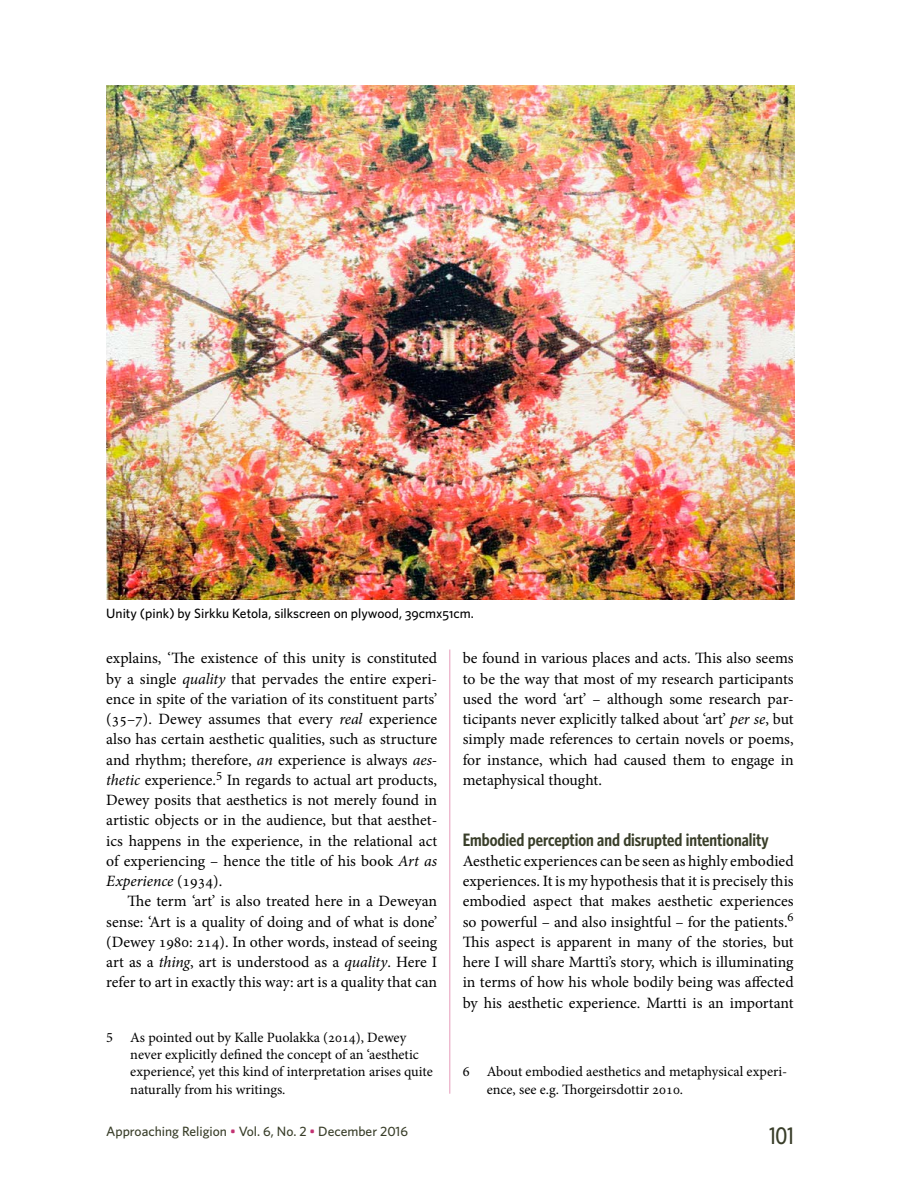
<style>
.page{position:relative;width:900px;height:1200px;background:#fff}
.page>*{position:absolute;margin:0;border:0;box-sizing:border-box;transform-origin:0 0}
.t1{font:500 24px "Whitney Condensed";color:#393e29}
.t2{font:600 18px "Whitney Condensed";color:#393e29}
.t3{font:15.75px/20.2px "Minion Pro";color:#000;text-align:justify}
.t4{font:14.25px/17.2px "Minion Pro";color:#000}
.t5{font:500 13.5px "Whitney";color:#000}
.t6{font:500 13.5px "Whitney";color:#393e29}
.s1{font-family:"Whitney Medium SC";font-weight:400}
.s2{font-style:italic}
.s3{color:#c23272}
</style>
<div class="page">
<hr style="left:450px;top:650px;width:1px;height:444px;background:#e69cba">
<img style="left:106px;top:85px;width:688px;height:515px">
<p class="t5" style="left:106px;top:605px;width:369px">Unity (pink) by Sirkku Ketola, silkscreen on plywood, <span class="s1">39</span>cmx<span class="s1">51</span>cm.</p>
<p class="t3" style="left:106px;top:648px;width:332px">explains, ‘The existence of this unity is constituted by a single <span class="s2">quality</span> that pervades the entire experi&shy;ence in spite of the variation of its constituent parts’ (35–7). Dewey assumes that every <span class="s2">real</span> experience also has certain aesthetic qualities, such as structure and rhythm; therefore, <span class="s2">an</span> experience is always <span class="s2">aes&shy;thetic</span> experience.<sup>5</sup> In regards to actual art products, Dewey posits that aesthetics is not merely found in artistic objects or in the audience, but that aesthet&shy;ics happens in the experience, in the relational act of experiencing – hence the title of his book <span class="s2">Art as Experience</span> (1934).</p>
<p class="t3" style="left:106px;top:891px;width:332px;text-indent:21px">The term ‘art’ is also treated here in a Deweyan sense: ‘Art is a quality of doing and of what is done’ (Dewey 1980: 214). In other words, instead of seeing art as a <span class="s2">thing</span>, art is understood as a <span class="s2">quality</span>. Here I refer to art in exactly this way: art is a quality that can</p>
<p class="t4" style="left:130px;top:1029px;width:304px;text-indent:-24px">5 As pointed out by Kalle Puolakka (2014), Dewey never explicitly defined the concept of an ‘aesthetic experience’, yet this kind of interpretation arises quite naturally from his writings.</p>
<p class="t6" style="left:106px;top:1123px;width:303px">Approaching Religion <span class="s3">•</span> Vol. 6, No. 2 <span class="s3">•</span> December 2016</p>
<p class="t3" style="left:463px;top:648px;width:332px">be found in various places and acts. This also seems to be the way that most of my research participants used the word ‘art’ – although some research par&shy;ticipants never explicitly talked about ‘art’ <span class="s2">per se</span>, but simply made references to certain novels or poems, for instance, which had caused them to engage in metaphysical thought.</p>
<p class="t2" style="left:463px;top:828px;width:307px">Embodied perception and disrupted intentionality</p>
<p class="t3" style="left:463px;top:851px;width:332px">Aesthetic experiences can be seen as highly embodied experiences. It is my hypothesis that it is precisely this embodied aspect that makes aesthetic experiences so powerful – and also insightful – for the patients.<sup>6<br></sup>This aspect is apparent in many of the stories, but here I will share Martti’s story, which is illuminating in terms of how his whole bodily being was affected by his aesthetic experience. Martti is an important</p>
<p class="t4" style="left:487px;top:1063px;width:302px;text-indent:-24px">6 About embodied aesthetics and metaphysical experi&shy;ence, see e.g. Thorgeirsdottir 2010.</p>
<h1 class="t1" style="left:769px;top:1121px;width:26px">101</h1>
</div>
